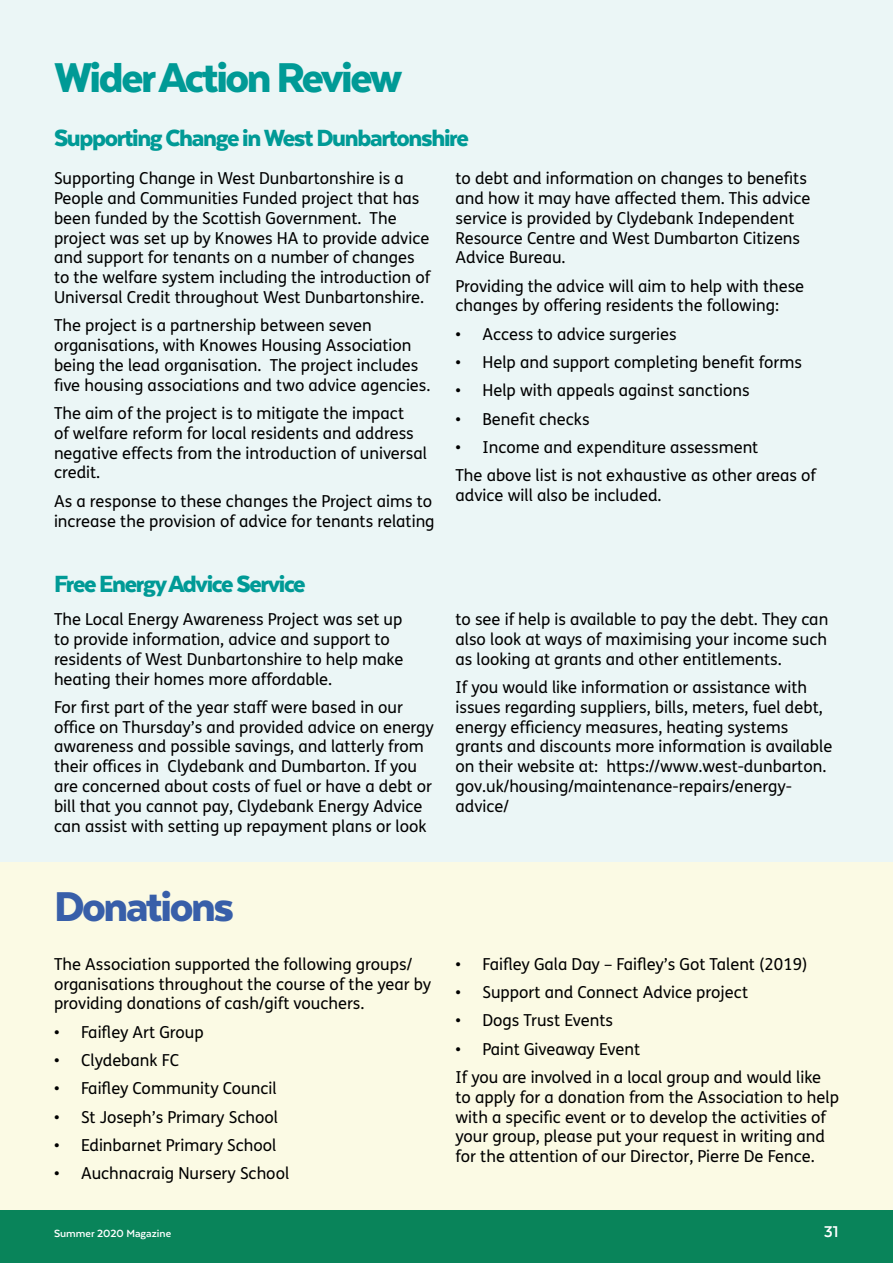
<style>
.page{position:relative;width:893px;height:1263px;background:#fff}
.page>*{position:absolute;margin:0;border:0;box-sizing:border-box;transform-origin:0 0}
.t1{font:900 48px "Texta";letter-spacing:-.05em;color:#009a96}
.t2{font:900 48px "Texta";letter-spacing:-.05em;color:#385fa9}
.t3{font:900 27px "Texta";letter-spacing:-.05em;color:#009a96}
.t4{font:700 18px "Texta";color:#fff}
.t5{font:16.5px/19.8px "FS Me";color:#000}
.t6{font:700 12px "Texta";color:#fff}
</style>
<div class="page">
<div style="left:0;top:1209px;width:893px;height:54px;background:#09845a"></div>
<div style="left:0;top:0;width:893px;height:1209px;background:#ebf6f6"></div>
<div style="left:0;top:862px;width:893px;height:347px;background:#fbfae4"></div>
<h1 class="t1" style="left:54px;top:52px;width:350px">Wider Action Review</h1>
<h2 class="t3" style="left:54px;top:124px;width:416px">Supporting Change in West Dunbartonshire</h2>
<p class="t5" style="left:54px;top:169px;width:378px">Supporting Change in West Dunbartonshire is a People and Communities Funded project that has been funded by the Scottish Government. The project was set up by Knowes HA to provide advice and support for tenants on a number of changes to the welfare system including the introduction of Universal Credit throughout West Dunbartonshire.</p>
<p class="t5" style="left:54px;top:316px;width:378px">The project is a partnership between seven organisations, with Knowes Housing Association being the lead organisation. The project includes five housing associations and two advice agencies.</p>
<p class="t5" style="left:54px;top:404px;width:374px">The aim of the project is to mitigate the impact<br>of welfare reform for local residents and address negative effects from the introduction of universal credit.</p>
<p class="t5" style="left:54px;top:491px;width:382px">As a response to these changes the Project aims to increase the provision of advice for tenants relating</p>
<h2 class="t3" style="left:54px;top:570px;width:253px">Free Energy Advice Service</h2>
<p class="t5" style="left:54px;top:610px;width:351px">The Local Energy Awareness Project was set up to provide information, advice and support to residents of West Dunbartonshire to help make heating their homes more affordable.</p>
<p class="t5" style="left:54px;top:697px;width:381px">For first part of the year staff were based in our office on Thursday’s and provided advice on energy awareness and possible savings, and latterly from their offices in Clydebank and Dumbarton. If you are concerned about costs of fuel or have a debt or bill that you cannot pay, Clydebank Energy Advice can assist with setting up repayment plans or look</p>
<p class="t5" style="left:455px;top:169px;width:357px">to debt and information on changes to benefits and how it may have affected them. This advice service is provided by Clydebank Independent Resource Centre and West Dumbarton Citizens Advice Bureau.</p>
<p class="t5" style="left:455px;top:276px;width:350px">Providing the advice will aim to help with these changes by offering residents the following:</p>
<p class="t5" style="left:455px;top:324px;width:223px">• Access to advice surgeries</p>
<p class="t5" style="left:455px;top:353px;width:348px">• Help and support completing benefit forms</p>
<p class="t5" style="left:455px;top:381px;width:296px">• Help with appeals against sanctions</p>
<p class="t5" style="left:455px;top:409px;width:136px">• Benefit checks</p>
<p class="t5" style="left:455px;top:433px;width:362px;line-height:28.3px">• Income and expenditure assessment<br>The above list is not exhaustive as other areas of</p>
<p class="t5" style="left:455px;top:486px;width:208px">advice will also be included.</p>
<p class="t5" style="left:455px;top:610px;width:374px;text-align:justify">to see if help is available to pay the debt. They can also look at ways of maximising your income such as looking at grants and other entitlements.</p>
<p class="t5" style="left:455px;top:678px;width:378px">If you would like information or assistance with issues regarding suppliers, bills, meters, fuel debt, energy efficiency measures, heating systems grants and discounts more information is available on their website at: https://www.west-dunbarton. gov.uk/housing/maintenance-repairs/energy&shy;advice/</p>
<h1 class="t2" style="left:54px;top:881px;width:182px">Donations</h1>
<p class="t5" style="left:54px;top:954px;width:379px">The Association supported the following groups/ organisations throughout the course of the year by providing donations of cash/gift vouchers.</p>
<p class="t5" style="left:54px;top:1022px;width:151px">• Faifley Art Group</p>
<p class="t5" style="left:54px;top:1051px;width:127px">• Clydebank FC</p>
<p class="t5" style="left:54px;top:1079px;width:224px">• Faifley Community Council</p>
<p class="t5" style="left:54px;top:1107px;width:225px">• St Joseph’s Primary School</p>
<p class="t5" style="left:54px;top:1135px;width:224px">• Edinbarnet Primary School</p>
<p class="t5" style="left:54px;top:1164px;width:237px">• Auchnacraig Nursery School</p>
<p class="t5" style="left:455px;top:954px;width:354px">• Faifley Gala Day – Faifley’s Got Talent (2019)</p>
<p class="t5" style="left:455px;top:983px;width:294px">• Support and Connect Advice project</p>
<p class="t5" style="left:455px;top:1011px;width:159px">• Dogs Trust Events</p>
<p class="t5" style="left:455px;top:1035px;width:367px;line-height:28.3px">• Paint Giveaway Event<br>If you are involved in a local group and would like</p>
<p class="t5" style="left:455px;top:1087px;width:385px">to apply for a donation from the Association to help with a specific event or to develop the activities of your group, please put your request in writing and for the attention of our Director, Pierre De Fence.</p>
<p class="t6" style="left:54px;top:1227px;width:119px">Summer 2020 Magazine</p>
<p class="t4" style="left:824px;top:1222px;width:16px">31</p>
</div>
